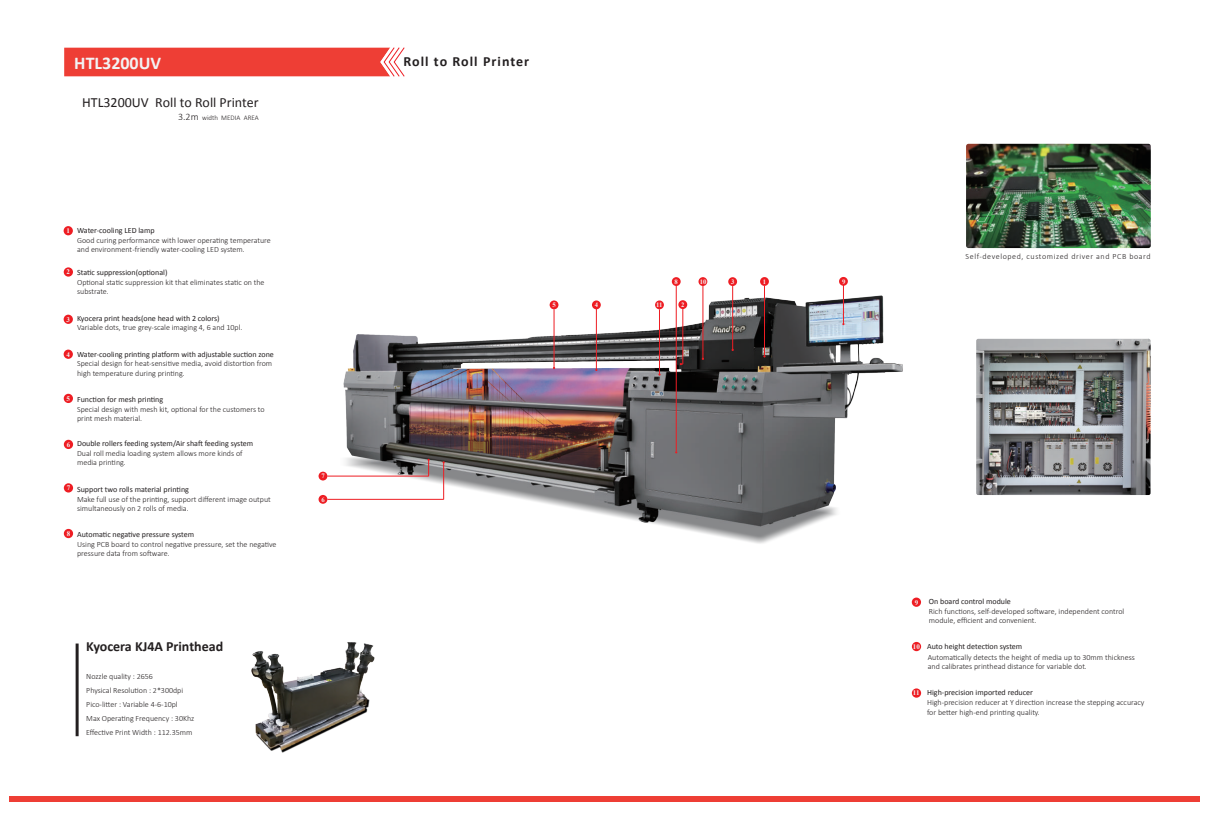
<style>
.page{position:relative;width:1208px;height:825px;background:#fff}
.page>*{position:absolute;margin:0;border:0;box-sizing:border-box;transform-origin:0 0}
.t1{font:700 18px "Calibri";color:#f2f3f4}
.t2{font:14px "Calibri";color:#231f20}
.t3{font:700 14px "Calibri";color:#231f20}
.t4{font:700 14px "Calibri";letter-spacing:.075em;color:#231f20}
.t5{font:300 8px/9.6px "Calibri";color:#231f20}
.t6{font:8px "Calibri";color:#231f20}
.t7{font:300 8px "Calibri";letter-spacing:.075em;color:#231f20}
.t8{font:300 7px "Calibri";color:#231f20}
.t9{font:700 7px "Times New Roman";color:#f2f3f4}
.t10{font:700 6.7px "Times New Roman";color:#f2f3f4}
.s1{font-size:10px}
</style>
<div class="page">
<img style="left:319px;top:277px;width:584px;height:267px">
<div style="left:64px;top:440px;width:9px;height:9px;background:#ee1d23;border-radius:50%"></div>
<div style="left:64px;top:483px;width:9px;height:9px;background:#ee1d23;border-radius:50%"></div>
<div style="left:64px;top:394px;width:9px;height:9px;background:#ee1d23;border-radius:50%"></div>
<div style="left:64px;top:350px;width:9px;height:9px;background:#ee1d23;border-radius:50%"></div>
<div style="left:64px;top:267px;width:9px;height:10px;background:#ee1d23;border-radius:50%"></div>
<div style="left:64px;top:315px;width:9px;height:9px;background:#ee1d23;border-radius:50%"></div>
<div style="left:64px;top:226px;width:9px;height:9px;background:#ee1d23;border-radius:50%"></div>
<div style="left:912px;top:642px;width:9px;height:9px;background:#ee1d23;border-radius:50%"></div>
<svg style="left:911px;top:597px;width:10px;height:10px"></svg>
<div style="left:64px;top:529px;width:9px;height:9px;background:#ee1d23;border-radius:50%"></div>
<hr style="left:676px;top:286px;width:1px;height:165px;background:#ee1d23">
<div style="left:672px;top:277px;width:8px;height:9px;background:#ee1d23;border-radius:50%"></div>
<div style="left:698px;top:277px;width:9px;height:9px;background:#ee1d23;border-radius:50%"></div>
<hr style="left:327px;top:499px;width:117px;height:1px;background:#ee1d23">
<hr style="left:443px;top:463px;width:1px;height:36px;background:#ee1d23">
<div style="left:318px;top:495px;width:9px;height:9px;background:#ee1d23;border-radius:50%"></div>
<hr style="left:327px;top:476px;width:101px;height:1px;background:#ee1d23">
<div style="left:318px;top:472px;width:9px;height:8px;background:#ee1d23;border-radius:50%"></div>
<div style="left:549px;top:300px;width:9px;height:9px;background:#ee1d23;border-radius:50%"></div>
<hr style="left:596px;top:309px;width:1px;height:61px;background:#ee1d23">
<div style="left:592px;top:300px;width:9px;height:9px;background:#ee1d23;border-radius:50%"></div>
<svg style="left:427px;top:459px;width:3px;height:17px"></svg>
<hr style="left:554px;top:309px;width:1px;height:59px;background:#ee1d23">
<div style="left:728px;top:277px;width:9px;height:9px;background:#ee1d23;border-radius:50%"></div>
<hr style="left:732px;top:286px;width:1px;height:65px;background:#ee1d23">
<div style="left:760px;top:277px;width:9px;height:9px;background:#ee1d23;border-radius:50%"></div>
<hr style="left:764px;top:286px;width:1px;height:69px;background:#ee1d23">
<div style="left:678px;top:300px;width:9px;height:9px;background:#ee1d23;border-radius:50%"></div>
<hr style="left:682px;top:308px;width:1px;height:56px;background:#ee1d23">
<hr style="left:702px;top:286px;width:1px;height:73px;background:#ee1d23">
<div style="left:655px;top:300px;width:9px;height:9px;background:#ee1d23;border-radius:50%"></div>
<hr style="left:659px;top:309px;width:1px;height:65px;background:#ee1d23">
<hr style="left:843px;top:282px;width:1px;height:41px;background:#ee1d23">
<div style="left:839px;top:277px;width:9px;height:9px;background:#ee1d23;border-radius:50%"></div>
<div style="left:9px;top:796px;width:1190px;height:5px;background:#ee3e35"></div>
<svg style="left:64px;top:47px;width:341px;height:30px;background:#ef4f47"></svg>
<img style="left:966px;top:144px;width:184px;height:104px">
<div style="left:912px;top:688px;width:9px;height:10px;background:#ee1d23;border-radius:50%"></div>
<img style="left:251px;top:642px;width:124px;height:111px">
<hr style="left:76px;top:643px;width:3px;height:93px;background:#231f20">
<img style="left:976px;top:339px;width:174px;height:156px">
<h1 class="t1" style="left:74px;top:51px;width:88px">HTL3200UV</h1>
<h2 class="t2" style="left:82px;top:93px;width:178px">HTL3200UV Roll to Roll Printer</h2>
<p class="t8" style="left:178px;top:113px;width:82px"><span class="s1">3.2m</span> width MEDIA AREA</p>
<p class="t6" style="left:77px;top:225px;width:79px">Water-cooling LED lamp</p>
<p class="t5" style="left:77px;top:235px;width:195px">Good curing performance with lower operating temperature and environment -friendly water-cooling LED system.</p>
<p class="t9" style="left:66px;top:226px;width:5px">1</p>
<p class="t9" style="left:67px;top:267px;width:5px">2</p>
<p class="t6" style="left:77px;top:268px;width:92px">Static suppression(optional)</p>
<p class="t5" style="left:77px;top:277px;width:189px">Optional static suppression kit that eliminates static on the substrate.</p>
<p class="t6" style="left:77px;top:313px;width:144px">Kyocera print heads(one head with 2 colors)</p>
<p class="t5" style="left:77px;top:323px;width:167px">Variable dots, true grey-scale imaging 4, 6 and 10pl.</p>
<p class="t9" style="left:66px;top:314px;width:5px">3</p>
<p class="t6" style="left:77px;top:349px;width:198px">Water-cooling printing platform with adjustable suction zone</p>
<p class="t5" style="left:77px;top:359px;width:197px">Special design for heat-sensitive media, avoid distortion from high temperature during printing.</p>
<p class="t9" style="left:66px;top:349px;width:5px">4</p>
<p class="t9" style="left:67px;top:393px;width:5px">5</p>
<p class="t6" style="left:77px;top:394px;width:88px">Function for mesh printing</p>
<p class="t5" style="left:77px;top:404px;width:189px">Special design with mesh kit, optional for the customers to print mesh material.</p>
<p class="t6" style="left:77px;top:438px;width:178px">Double rollers feeding system/Air shaft feeding system</p>
<p class="t5" style="left:77px;top:448px;width:167px">Dual roll media loading system allows more kinds of media printing.</p>
<p class="t6" style="left:77px;top:484px;width:113px">Support two rolls material printing</p>
<p class="t5" style="left:77px;top:494px;width:195px">Make full use of the printing, support different image output simultaneously on 2 rolls of media.</p>
<p class="t9" style="left:67px;top:439px;width:5px">6</p>
<p class="t9" style="left:67px;top:483px;width:5px">7</p>
<p class="t9" style="left:67px;top:529px;width:5px">8</p>
<p class="t6" style="left:77px;top:529px;width:119px">Automatic negative pressure system</p>
<p class="t5" style="left:77px;top:539px;width:201px">Using PCB board to control negative pressure, set the negative pressure data from software.</p>
<h2 class="t3" style="left:86px;top:638px;width:138px">Kyocera KJ4A Printhead</h2>
<p class="t5" style="left:86px;top:670px;width:110px;line-height:14px">Nozzle quality : 2656<br>Physical Resolution : 2*300dpi<br>Pico-litter : Variable 4-6-10pl<br>Max Operating Frequency : 30Khz<br>Effective Print Width : 112.35mm</p>
<p class="t10" style="left:321px;top:471px;width:5px">7</p>
<p class="t10" style="left:321px;top:495px;width:5px">6</p>
<h2 class="t4" style="left:403px;top:53px;width:127px">Roll to Roll Printer</h2>
<p class="t10" style="left:552px;top:300px;width:5px">5</p>
<p class="t10" style="left:595px;top:300px;width:5px">4</p>
<p class="t10" style="left:674px;top:277px;width:5px">8</p>
<p class="t10" style="left:699px;top:277px;width:8px">10</p>
<p class="t10" style="left:656px;top:300px;width:8px">11</p>
<p class="t10" style="left:681px;top:300px;width:5px">2</p>
<p class="t10" style="left:731px;top:277px;width:5px">3</p>
<p class="t10" style="left:763px;top:277px;width:5px">1</p>
<p class="t10" style="left:842px;top:277px;width:5px">9</p>
<p class="t7" style="left:965px;top:251px;width:187px">Self-developed, customized driver and PCB board</p>
<p class="t9" style="left:914px;top:597px;width:5px">9</p>
<p class="t6" style="left:929px;top:596px;width:83px">On board control module</p>
<p class="t5" style="left:929px;top:606px;width:197px">Rich functions, self-developed software, independent control module, efficient and convenient.</p>
<p class="t6" style="left:927px;top:641px;width:97px">Auto height detection system</p>
<p class="t5" style="left:927px;top:652px;width:209px">Automatically detects the height of media up to 30mm thickness and calibrates printhead distance for variable dot.</p>
<p class="t9" style="left:913px;top:642px;width:8px">10</p>
<p class="t9" style="left:913px;top:688px;width:8px">11</p>
<p class="t6" style="left:927px;top:688px;width:107px">High-precision imported reducer</p>
<p class="t5" style="left:927px;top:697px;width:219px">High-precision reducer at Y direction increase the stepping accuracy for better high-end printing quality.</p>
</div>
